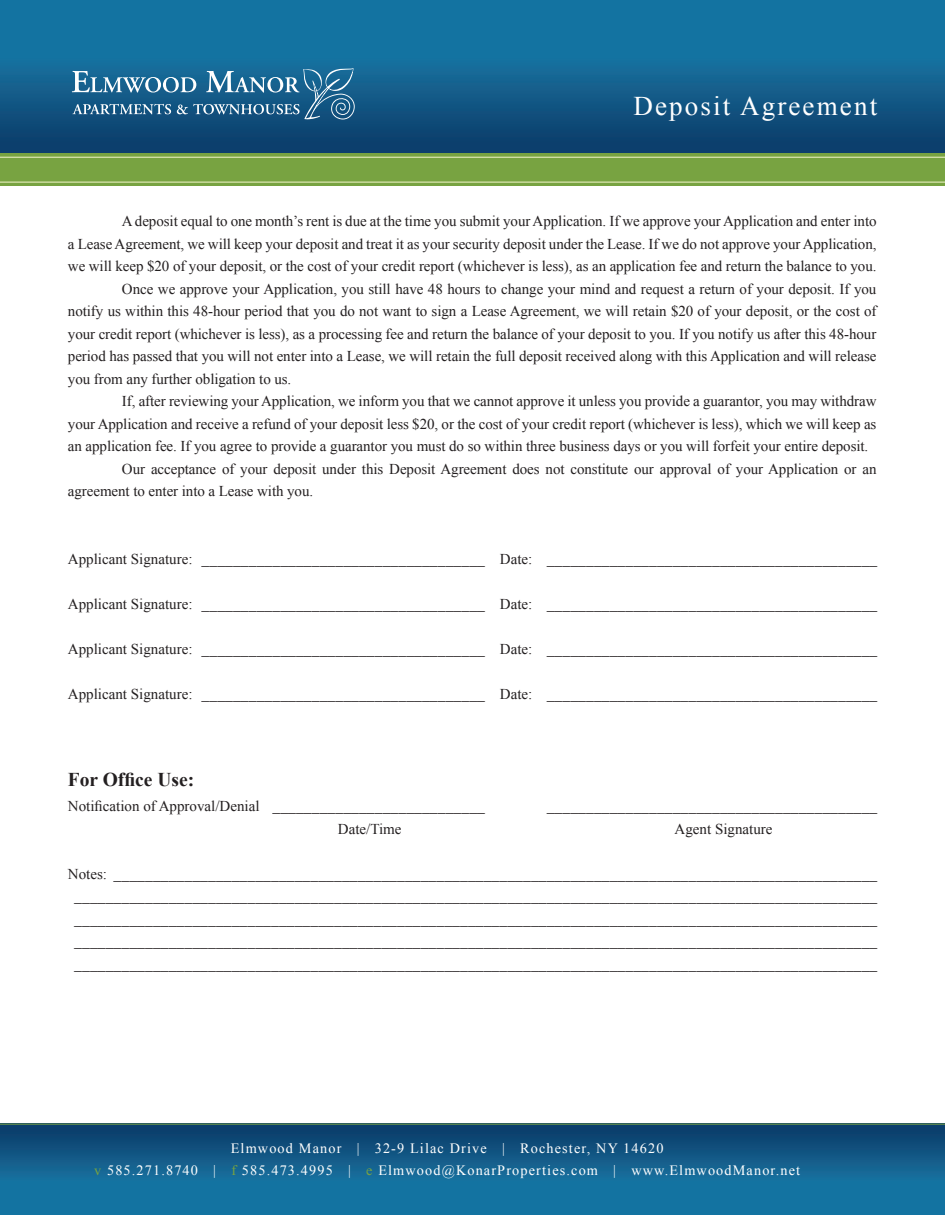
<style>
.page{position:relative;width:945px;height:1215px;background:#fff}
.page>*{position:absolute;margin:0;border:0;box-sizing:border-box;transform-origin:0 0}
.t1{font:27px "Times New Roman";letter-spacing:.08em;color:#fff}
.t2{font:700 19.5px "Times New Roman";color:#231f20}
.t3{font:15.75px "Minion Pro";color:#231f20}
.t4{font:15px/22.5px "Times New Roman";letter-spacing:-.005em;color:#231f20;text-align:justify}
.t5{font:14.25px "Times New Roman";letter-spacing:.08em;color:#fff}
.s1{font-family:"Times New Roman";font-size:15px}
.s2{color:#78a341}
</style>
<div class="page">
<div style="left:0;top:1124px;width:945px;height:91px;background:linear-gradient(to bottom,#0f406d,#1681af)"></div>
<div style="left:0;top:0;width:945px;height:153px;background:linear-gradient(to bottom,#1681af,#0e416e)"></div>
<div style="left:0;top:153px;width:945px;height:33px;background:#78a341"></div>
<hr style="left:0;top:157px;width:945px;height:1px;background:#f2f5cb">
<hr style="left:0;top:182px;width:945px;height:1px;background:#f2f5cb">
<svg style="left:72px;top:68px;width:283px;height:51px;background:#3a779c"></svg>
<hr style="left:0;top:1124px;width:945px;height:1px;background:#78a341">
<p class="t1" style="left:634px;top:88px;width:245px">Deposit Agreement</p>
<p class="t4" style="left:68px;top:210px;width:810px;text-indent:54px">A deposit equal to one month’s rent is due at the time you submit your Application. If we approve your Application and enter into a Lease Agreement, we will keep your deposit and treat it as your security deposit under the Lease. If we do not approve your Application, we will keep $20 of your deposit, or the cost of your credit report (whichever is less), as an application fee and return the balance to you.</p>
<p class="t4" style="left:68px;top:277px;width:810px;text-indent:54px">Once we approve your Application, you still have 48 hours to change your mind and request a return of your deposit. If you notify us within this 48-hour period that you do not want to sign a Lease Agreement, we will retain $20 of your deposit, or the cost of your credit report (whichever is less), as a processing fee and return the balance of your deposit to you. If you notify us after this 48-hour period has passed that you will not enter into a Lease, we will retain the full deposit received along with this Application and will release you from any further obligation to us.</p>
<p class="t4" style="left:68px;top:390px;width:810px;text-indent:54px">If, after reviewing your Application, we inform you that we cannot approve it unless you provide a guarantor, you may withdraw your Application and receive a refund of your deposit less $20, or the cost of your credit report (whichever is less), which we will keep as an application fee. If you agree to provide a guarantor you must do so within three business days or you will forfeit your entire deposit.</p>
<p class="t4" style="left:68px;top:457px;width:810px;text-indent:54px">Our acceptance of your deposit under this Deposit Agreement does not constitute our approval of your Application or an agreement to enter into a Lease with you.</p>
<p class="t4" style="left:68px;top:547px;width:126px">Applicant Signature:</p>
<p class="t4" style="left:500px;top:547px;width:34px">Date:</p>
<p class="t4" style="left:68px;top:592px;width:126px">Applicant Signature:</p>
<p class="t4" style="left:500px;top:592px;width:34px">Date:</p>
<p class="t4" style="left:68px;top:637px;width:126px">Applicant Signature:</p>
<p class="t4" style="left:500px;top:637px;width:34px">Date:</p>
<p class="t4" style="left:68px;top:682px;width:126px">Applicant Signature:</p>
<p class="t4" style="left:500px;top:682px;width:34px">Date:</p>
<p class="t3" style="left:202px;top:549px;width:285px">____________________________________</p>
<p class="t3" style="left:202px;top:594px;width:285px">____________________________________</p>
<p class="t3" style="left:202px;top:639px;width:285px">____________________________________</p>
<p class="t3" style="left:202px;top:684px;width:285px">____________________________________</p>
<p class="t3" style="left:547px;top:549px;width:332px">__________________________________________</p>
<p class="t3" style="left:547px;top:594px;width:332px">__________________________________________</p>
<p class="t3" style="left:547px;top:639px;width:332px">__________________________________________</p>
<p class="t3" style="left:547px;top:684px;width:332px">__________________________________________</p>
<p class="t2" style="left:68px;top:766px;width:128px">For Office Use:</p>
<p class="t4" style="left:68px;top:795px;width:193px">Notification of Approval/Denial</p>
<p class="t3" style="left:272px;top:797px;width:214px">___________________________</p>
<p class="t3" style="left:547px;top:797px;width:332px">__________________________________________</p>
<p class="t4" style="left:338px;top:817px;width:65px">Date/Time</p>
<p class="t4" style="left:675px;top:817px;width:99px">Agent Signature</p>
<p class="t3" style="left:68px;top:864px;width:811px"><span class="s1">Notes:</span> _________________________________________________________________________________________________</p>
<p class="t3" style="left:74px;top:887px;width:805px">______________________________________________________________________________________________________</p>
<p class="t3" style="left:74px;top:909px;width:805px">______________________________________________________________________________________________________</p>
<p class="t3" style="left:74px;top:932px;width:805px">______________________________________________________________________________________________________</p>
<p class="t3" style="left:74px;top:954px;width:805px">______________________________________________________________________________________________________</p>
<p class="t5" style="left:231px;top:1139px;width:434px">Elmwood Manor | 32-9 Lilac Drive | Rochester, NY 14620</p>
<p class="t5" style="left:94px;top:1161px;width:708px"><span class="s2">v</span> 585.271.8740 | <span class="s2">f</span> 585.473.4995 | <span class="s2">e</span> Elmwood@KonarProperties.com | www.ElmwoodManor.net</p>
</div>
